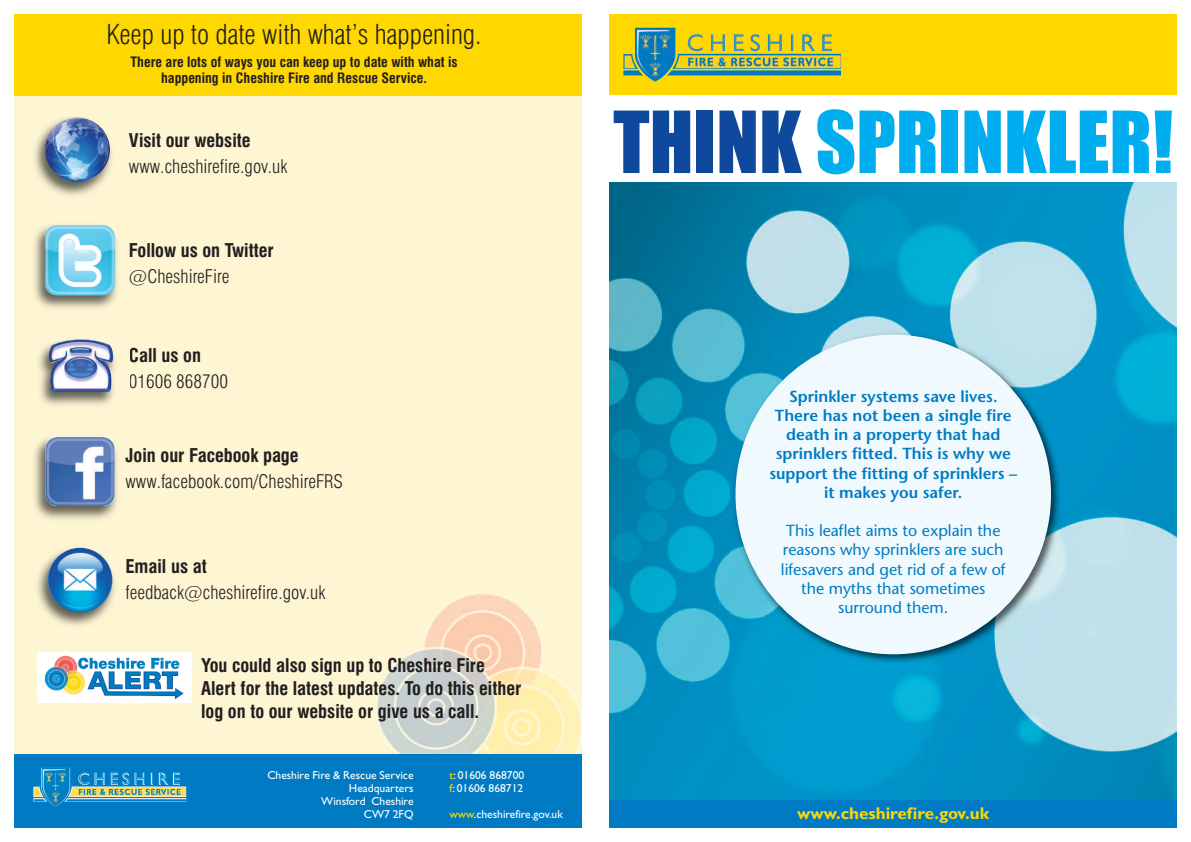
<style>
.page{position:relative;width:1191px;height:842px;background:#fff}
.page>*{position:absolute;margin:0;border:0;box-sizing:border-box;transform-origin:0 0}
.t1{font:79px "Impact";color:#00aeef}
.t2{font:300 condensed 27px "Swiss 721 BT";color:#231f20}
.t3{font:700 condensed 18.5px/23px "Swiss 721 BT";color:#231f20}
.t4{font:300 condensed 18.5px "Swiss 721 BT";color:#231f20}
.t5{font:700 17px "Gill Sans";color:#ffd801}
.t6{font:600 16px/19.2px "Stone Sans";color:#007bc3;text-align:center}
.t7{font:16px/19.2px "Stone Sans";color:#007bc3;text-align:center}
.t8{font:700 condensed 14px/16.3px "Swiss 721 BT";color:#231f20;text-align:center}
.t9{font:11.6px/13px "Gill Sans";color:#fff}
.s1{color:#ffd801}
.s2{color:#0f499d}
</style>
<div class="page">
<img style="left:609px;top:183px;width:567px;height:617px">
<img style="left:731px;top:330px;width:333px;height:337px">
<div style="left:735px;top:335px;width:316px;height:319px;background:#f0f9fd;border-radius:50%"></div>
<div style="left:14px;top:80px;width:567px;height:683px;background:#fef6d3"></div>
<div style="left:14px;top:14px;width:567px;height:82px;background:#ffd801"></div>
<img style="left:376px;top:594px;width:205px;height:160px">
<img style="left:34px;top:437px;width:83px;height:82px">
<img style="left:46px;top:437px;width:68px;height:69px;border-radius:12px">
<img style="left:34px;top:225px;width:83px;height:83px">
<img style="left:45px;top:225px;width:70px;height:70px;border-radius:12px">
<img style="left:38px;top:346px;width:77px;height:59px">
<img style="left:48px;top:339px;width:65px;height:53px">
<div style="left:38px;top:652px;width:154px;height:51px;background:#fff"></div>
<img style="left:44px;top:655px;width:140px;height:44px">
<img style="left:34px;top:117px;width:78px;height:79px">
<img style="left:45px;top:118px;width:65px;height:64px;border-radius:50%">
<img style="left:37px;top:547px;width:78px;height:79px">
<img style="left:48px;top:548px;width:64px;height:64px;border-radius:50%">
<div style="left:609px;top:14px;width:567px;height:81px;background:#ffd801"></div>
<div style="left:609px;top:800px;width:567px;height:28px;background:#007bc3"></div>
<img style="left:623px;top:28px;width:52px;height:54px">
<div style="left:14px;top:754px;width:567px;height:74px;background:#007bc3"></div>
<img style="left:41px;top:768px;width:145px;height:38px">
<h2 class="t2" style="left:107px;top:24px;width:376px">Keep up to date with what’s happening.</h2>
<p class="t8" style="left:130px;top:55px;width:329px">There are lots of ways you can keep up to date with what is happening in Cheshire Fire and Rescue Service.</p>
<p class="t3" style="left:129px;top:130px;width:123px">Visit our website</p>
<p class="t4" style="left:129px;top:159px;width:160px">www.cheshirefire.gov.uk</p>
<p class="t3" style="left:129px;top:240px;width:146px">Follow us on Twitter</p>
<p class="t4" style="left:129px;top:269px;width:102px">@CheshireFire</p>
<p class="t3" style="left:129px;top:345px;width:74px">Call us on</p>
<p class="t4" style="left:129px;top:374px;width:101px">01606 868700</p>
<p class="t3" style="left:125px;top:445px;width:175px">Join our Facebook page</p>
<p class="t4" style="left:125px;top:474px;width:219px">www.facebook.com/CheshireFRS</p>
<p class="t3" style="left:125px;top:556px;width:83px">Email us at</p>
<p class="t4" style="left:125px;top:585px;width:201px">feedback@cheshirefire.gov.uk</p>
<p class="t3" style="left:201px;top:655px;width:322px">You could also sign up to Cheshire Fire<br>Alert for the latest updates. To do this either log on to our website or give us a call.</p>
<p class="t9" style="left:267px;top:769px;width:148px;text-align:right">Cheshire Fire &amp; Rescue Service<br>Headquarters<br>Winsford Cheshire<br>CW7 2FQ</p>
<p class="t9" style="left:449px;top:769px;width:76px"><span class="s1">t</span>: 01606 868700 <span class="s1">f</span>: 01606 868712</p>
<p class="t9" style="left:449px;top:808px;width:115px"><span class="s1">www</span>.cheshirefire.gov.uk</p>
<h1 class="t1" style="left:613px;top:100px;width:561px"><span class="s2">THINK</span> SPRINKLER!</h1>
<p class="t6" style="left:769px;top:388px;width:249px">Sprinkler systems save lives.<br>There has not been a single fire death in a property that had sprinklers fitted. This is why we support the fitting of sprinklers – it makes you safer.</p>
<p class="t7" style="left:781px;top:523px;width:226px">This leaflet aims to explain the reasons why sprinklers are such lifesavers and get rid of a few of the myths that sometimes surround them.</p>
<p class="t5" style="left:797px;top:803px;width:193px">www.cheshirefire.gov.uk</p>
</div>
